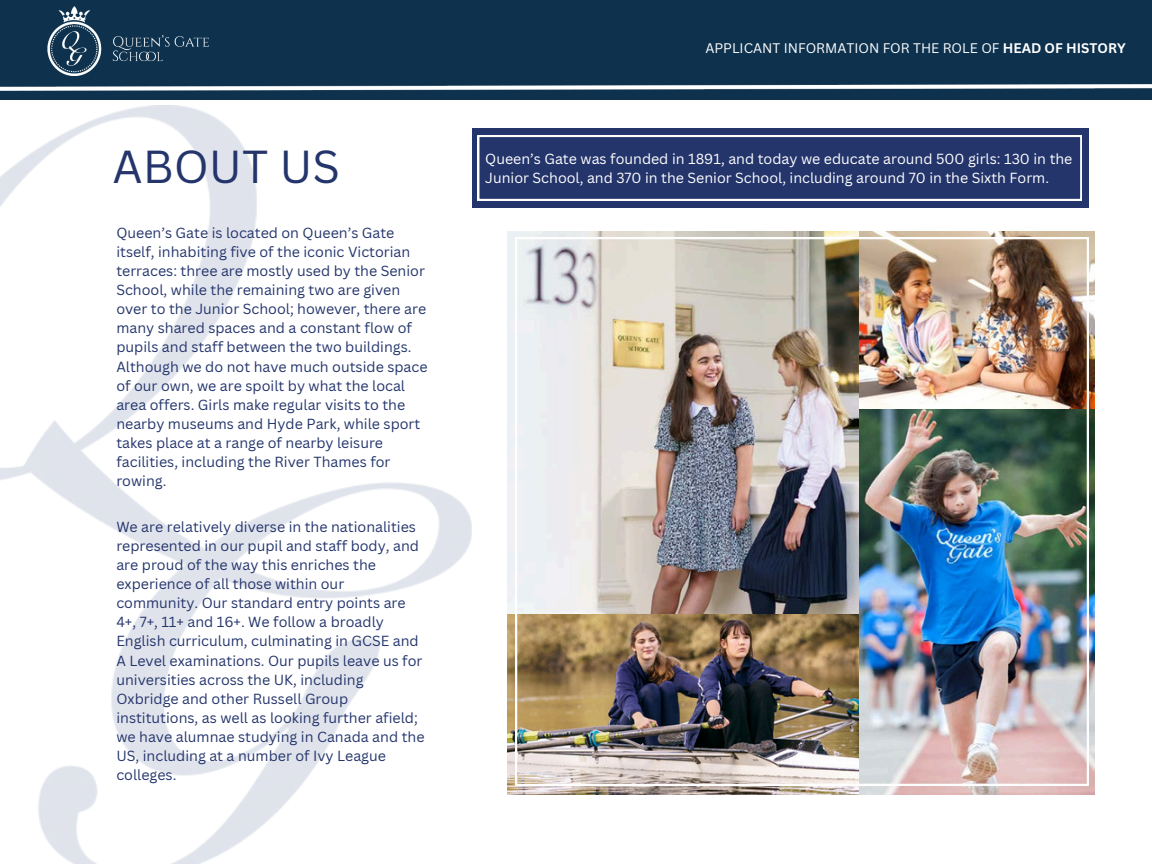
<style>
.page{position:relative;width:1152px;height:864px;background:#fff}
.page>*{position:absolute;margin:0;border:0;box-sizing:border-box;transform-origin:0 0}
.t1{font:45px "Canva Sans";color:#24356c}
.t2{font:14.25px/19.2px "Canva Sans";color:#24356c}
.t3{font:14.25px "Canva Sans";color:#fff}
.t4{font:13.5px "Canva Sans";color:#fff}
.s1{font-weight:700}
</style>
<div class="page">
<div style="left:472px;top:128px;width:617px;height:80px;background:#24356c"></div>
<img style="left:0;top:106px;width:472px;height:758px">
<img style="left:507px;top:231px;width:353px;height:563px">
<img style="left:860px;top:231px;width:235px;height:563px">
<img style="left:515px;top:238px;width:574px;height:548px">
<div style="left:0;top:0;width:1152px;height:100px;background:#0e324e"></div>
<img style="left:48px;top:7px;width:161px;height:69px">
<img style="left:0;top:85px;width:1152px;height:5px">
<svg style="left:478px;top:135px;width:604px;height:66px"></svg>
<h1 class="t1" style="left:113px;top:140px;width:229px">ABOUT US</h1>
<p class="t2" style="left:116px;top:223px;width:313px">Queen’s Gate is located on Queen’s Gate itself, inhabiting five of the iconic Victorian terraces: three are mostly used by the Senior School, while the remaining two are given over to the Junior School; however, there are many shared spaces and a constant flow of pupils and staff between the two buildings.<br>Although we do not have much outside space of our own, we are spoilt by what the local area offers. Girls make regular visits to the nearby museums and Hyde Park, while sport takes place at a range of nearby leisure facilities, including the River Thames for rowing.</p>
<p class="t2" style="left:116px;top:517px;width:310px">We are relatively diverse in the nationalities represented in our pupil and staff body, and are proud of the way this enriches the experience of all those within our community. Our standard entry points are 4+, 7+, 11+ and 16+. We follow a broadly English curriculum, culminating in GCSE and A Level examinations. Our pupils leave us for universities across the UK, including Oxbridge and other Russell Group institutions, as well as looking further afield; we have alumnae studying in Canada and the US, including at a number of Ivy League colleges.</p>
<p class="t4" style="left:705px;top:41px;width:422px">APPLICANT INFORMATION FOR THE ROLE OF <span class="s1">HEAD OF HISTORY</span></p>
<p class="t3" style="left:485px;top:150px;width:589px">Queen’s Gate was founded in 1891, and today we educate around 500 girls: 130 in the</p>
<p class="t3" style="left:485px;top:169px;width:565px">Junior School, and 370 in the Senior School, including around 70 in the Sixth Form.</p>
</div>
